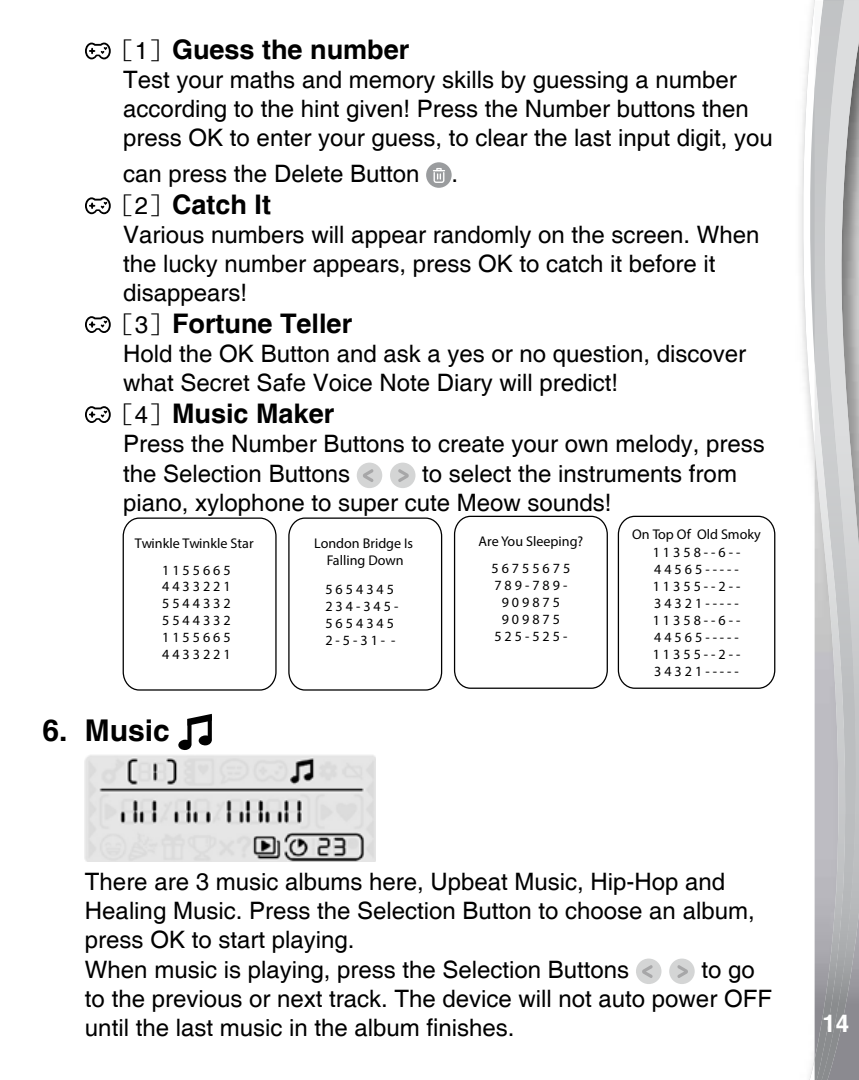
<style>
.page{position:relative;width:859px;height:1080px;background:#fff}
.page>*{position:absolute;margin:0;border:0;box-sizing:border-box;transform-origin:0 0}
.t1{font:700 30px "Helvetica";color:#000}
.t2{font:700 27px "Helvetica";color:#000}
.t3{font:24px/28.8px "Helvetica";color:#000}
.t4{font:700 24px "Helvetica";color:#fff}
.t5{font:14.1px/16.8px "Myriad Pro";color:#000;text-align:center}
.s1{font-family:"Fang Song";font-weight:400;font-size:24px}
.s2{font-weight:400;font-size:24px}
</style>
<div class="page">
<svg style="left:802px;top:0;width:13px;height:1080px"></svg>
<img style="left:858px;top:3px;width:1px;height:1077px">
<img style="left:848px;top:3px;width:10px;height:1077px">
<svg style="left:823px;top:0;width:36px;height:3px"></svg>
<img style="left:815px;top:1px;width:33px;height:1079px">
<svg style="left:85px;top:43px;width:26px;height:16px"></svg>
<div style="left:426px;top:162px;width:26px;height:26px;background:#9a9c9e;border-radius:50%"></div>
<svg style="left:433px;top:168px;width:12px;height:15px"></svg>
<svg style="left:85px;top:197px;width:26px;height:17px"></svg>
<svg style="left:85px;top:316px;width:26px;height:17px"></svg>
<svg style="left:85px;top:406px;width:26px;height:17px"></svg>
<div style="left:390px;top:463px;width:25px;height:25px;background:#d4d5d5;border-radius:50%"></div>
<svg style="left:398px;top:469px;width:11px;height:13px"></svg>
<div style="left:357px;top:463px;width:25px;height:25px;background:#d4d5d5;border-radius:50%"></div>
<svg style="left:363px;top:469px;width:10px;height:13px"></svg>
<div style="left:123px;top:517px;width:154px;height:174px;border:1px solid #000;border-radius:17px"></div>
<div style="left:288px;top:517px;width:154px;height:174px;border:1px solid #000;border-radius:17px"></div>
<div style="left:454px;top:516px;width:154px;height:173px;border:1px solid #000;border-radius:17px"></div>
<div style="left:618px;top:516px;width:157px;height:173px;border:1px solid #000;border-radius:17px"></div>
<svg style="left:178px;top:714px;width:34px;height:36px"></svg>
<img style="left:85px;top:755px;width:291px;height:106px">
<div style="left:669px;top:959px;width:26px;height:25px;background:#d4d5d5;border-radius:50%"></div>
<svg style="left:677px;top:965px;width:11px;height:13px"></svg>
<div style="left:636px;top:959px;width:25px;height:25px;background:#d4d5d5;border-radius:50%"></div>
<svg style="left:642px;top:965px;width:11px;height:13px"></svg>
<p class="t2" style="left:111px;top:33px;width:300px"><span class="s1">［</span><span class="s2">1</span><span class="s1">］</span>Guess the number</p>
<p class="t3" style="left:123px;top:66px;width:651px">Test your maths and memory skills by guessing a number according to the hint given! Press the Number buttons then press OK to enter your guess, to clear the last input digit, you</p>
<p class="t3" style="left:123px;top:160px;width:298px">can press the Delete Button</p>
<p class="t3" style="left:452px;top:160px;width:8px">.</p>
<p class="t2" style="left:111px;top:188px;width:162px"><span class="s1">［</span><span class="s2">2</span><span class="s1">］</span>Catch It</p>
<p class="t3" style="left:123px;top:221px;width:638px">Various numbers will appear randomly on the screen. When the lucky number appears, press OK to catch it before it disappears!</p>
<p class="t2" style="left:111px;top:307px;width:243px"><span class="s1">［</span><span class="s2">3</span><span class="s1">］</span>Fortune Teller</p>
<p class="t3" style="left:123px;top:340px;width:624px">Hold the OK Button and ask a yes or no question, discover what Secret Safe Voice Note Diary will predict!</p>
<p class="t2" style="left:111px;top:397px;width:225px"><span class="s1">［</span><span class="s2">4</span><span class="s1">］</span>Music Maker</p>
<p class="t3" style="left:123px;top:429px;width:643px;line-height:30.3px">Press the Number Buttons to create your own melody, press the Selection Buttons</p>
<p class="t3" style="left:123px;top:460px;width:615px;text-indent:299px">to select the instruments from piano, xylophone to super cute Meow sounds!</p>
<p class="t5" style="left:135px;top:529px;width:120px;line-height:27px">Twinkle Twinkle Star<br>1 1 5 5 6 6 5</p>
<p class="t5" style="left:162px;top:578px;width:70px;text-align:justify">4 4 3 3 2 2 1<br>5 5 4 4 3 3 2<br>5 5 4 4 3 3 2<br>1 1 5 5 6 6 5<br>4 4 3 3 2 2 1</p>
<p class="t5" style="left:632px;top:526px;width:130px">On Top Of Old Smoky<br>1 1 3 5 8 - - 6 - -<br>4 4 5 6 5 - - - - -<br>1 1 3 5 5 - - 2 - -<br>3 4 3 2 1 - - - - -<br>1 1 3 5 8 - - 6 - -<br>4 4 5 6 5 - - - - -<br>1 1 3 5 5 - - 2 - -<br>3 4 3 2 1 - - - - -</p>
<p class="t5" style="left:478px;top:527px;width:106px;line-height:27px">Are You Sleeping?<br>5 6 7 5 5 6 7 5</p>
<p class="t5" style="left:494px;top:576px;width:75px">7 8 9 - 7 8 9 -<br>9 0 9 8 7 5<br>9 0 9 8 7 5<br>5 2 5 - 5 2 5 -</p>
<p class="t5" style="left:314px;top:534px;width:100px">London Bridge Is<br>Falling Down</p>
<p class="t5" style="left:325px;top:580px;width:75px;text-align:left">5 6 5 4 3 4 5<br>2 3 4 - 3 4 5 -<br>5 6 5 4 3 4 5<br>2 - 5 - 3 1 - -</p>
<p class="t1" style="left:42px;top:712px;width:129px">6. Music</p>
<p class="t3" style="left:85px;top:868px;width:671px">There are 3 music albums here, Upbeat Music, Hip-Hop and Healing Music. Press the Selection Button to choose an album, press OK to start playing.<br>When music is playing, press the Selection Buttons</p>
<p class="t3" style="left:85px;top:956px;width:688px;text-indent:616px">to go to the previous or next track. The device will not auto power OFF until the last music in the album finishes.</p>
<p class="t4" style="left:822px;top:1008px;width:28px">14</p>
</div>
